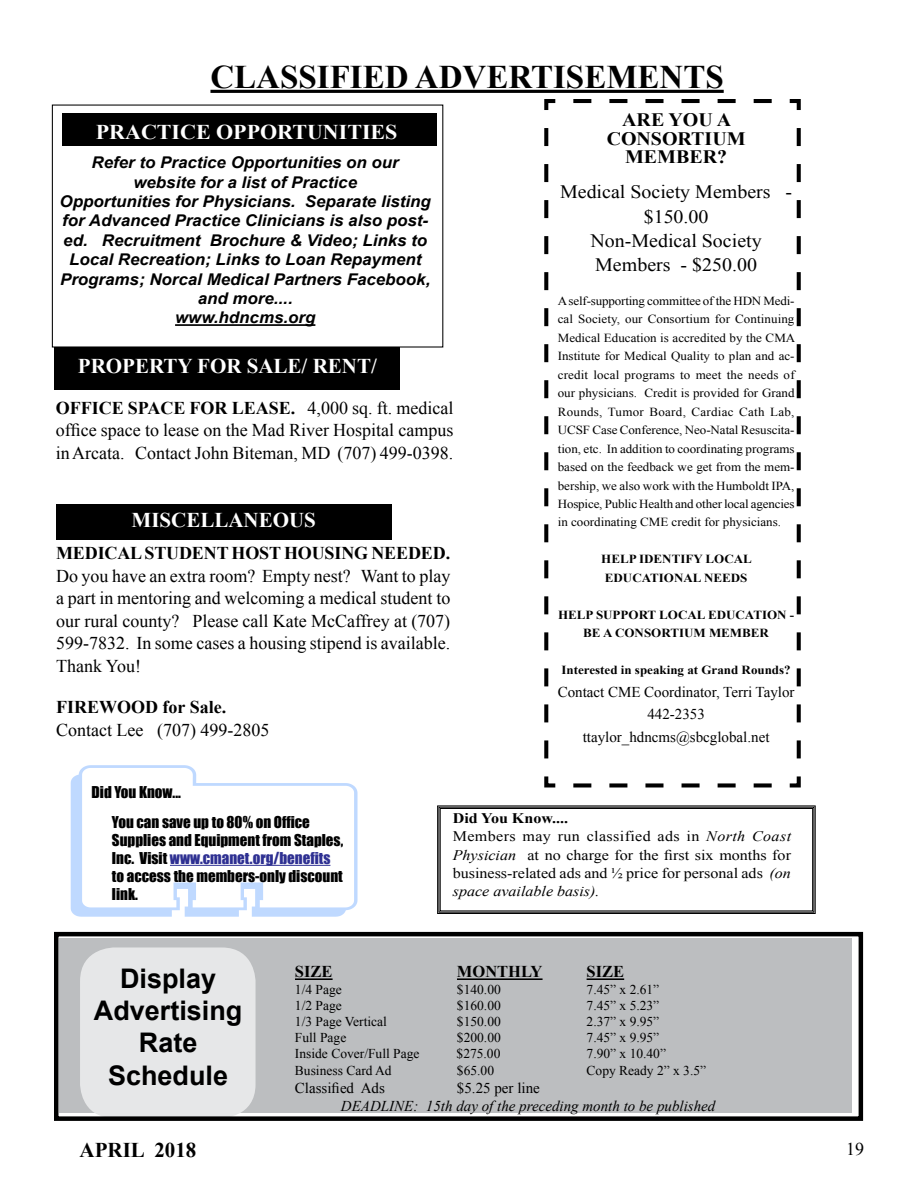
<style>
.page{position:relative;width:918px;height:1188px;background:#fff}
.page>*{position:absolute;margin:0;border:0;box-sizing:border-box;transform-origin:0 0}
.t1{font:700 33px "Times New Roman";color:#000}
.t2{font:700 27px/32.4px "Arial";color:#000;text-align:center}
.t3{font:700 21px "Times New Roman";color:#fff}
.t4{font:700 21px "Times New Roman";color:#fff;scale:1.05 1}
.t5{font:700 21px "Times New Roman";color:#000}
.t6{font:18.9px/24.3px "Times New Roman";color:#000;text-align:center;scale:1.06 1}
.t7{font:700 18.9px/18.5px "Times New Roman";color:#000;text-align:center;scale:1.06 1}
.t8{font:18px/22.5px "Times New Roman";color:#000;text-align:justify}
.t9{font:700 18px "Times New Roman";letter-spacing:-.005em;color:#000}
.t10{font:700 16.5px "Times New Roman";color:#000}
.t11{font:italic 700 16.2px/19.4px "Arial";color:#000;text-align:center;scale:1.05 1}
.t12{font:15px/18px "Impact";color:#000}
.t13{font:15px/22.5px "Times New Roman";color:#000;text-align:center}
.t14{font:italic 15px "Times New Roman";color:#000}
.t15{font:14.55px/18.3px "Times New Roman";color:#000;scale:1.1 1}
.t16{font:13.5px "Times New Roman";color:#000}
.t17{font:12.3px/18.5px "Times New Roman";color:#000;text-align:justify;scale:1.06 1}
.t18{font:700 12.3px/18.5px "Times New Roman";color:#000;scale:1.06 1}
.s1{font-weight:700}
.s2{color:#2e3092}
.s3{font-style:italic}
</style>
<div class="page">
<div style="left:60px;top:938px;width:792px;height:174px;background:#bcbec0"></div>
<hr style="left:295px;top:978px;width:38px;height:2px;background:#000">
<hr style="left:457px;top:978px;width:86px;height:2px;background:#000">
<hr style="left:587px;top:978px;width:37px;height:2px;background:#000">
<div style="left:80px;top:947px;width:176px;height:171px;background:#e6e7e8;border-radius:34px"></div>
<div style="left:54px;top:932px;width:809px;height:189px;border:4px solid #000"></div>
<hr style="left:210px;top:90px;width:514px;height:3px;background:#000">
<div style="left:56px;top:504px;width:335px;height:36px;background:#000"></div>
<hr style="left:175px;top:324px;width:140px;height:2px;background:#000">
<div style="left:63px;top:113px;width:374px;height:32px;background:#000"></div>
<div style="left:52px;top:105px;width:391px;height:243px;border:1px solid #000"></div>
<div style="left:55px;top:348px;width:345px;height:42px;background:#000"></div>
<svg style="left:437px;top:805px;width:379px;height:109px"></svg>
<div style="left:440px;top:808px;width:373px;height:103px;border:1px solid #000"></div>
<svg style="left:544px;top:99px;width:257px;height:689px"></svg>
<svg style="left:71px;top:765px;width:287px;height:152px"></svg>
<hr style="left:170px;top:865px;width:160px;height:1px;background:#2e3092">
<h1 class="t1" style="left:210px;top:54px;width:515px">CLASSIFIED ADVERTISEMENTS</h1>
<h3 class="t4" style="left:96px;top:117px;width:289px">PRACTICE OPPORTUNITIES</h3>
<p class="t11" style="left:60px;top:153px;width:355px">Refer to Practice Opportunities on our website for a list of Practice<br>Opportunities for Physicians. Separate listing for Advanced Practice Clinicians is also post&shy;ed. Recruitment Brochure &amp; Video; Links to Local Recreation; Links to Loan Repayment Programs; Norcal Medical Partners Facebook, and more....<br>www.hdncms.org</p>
<h3 class="t3" style="left:78px;top:351px;width:300px">PROPERTY FOR SALE/ RENT/</h3>
<h3 class="t8" style="left:56px;top:396px;width:399px"><span class="s1">OFFICE SPACE FOR LEASE.</span> 4,000 sq. ft. medical office space to lease on the Mad River Hospital campus in Arcata. Contact John Biteman, MD (707) 499-0398.</h3>
<h3 class="t3" style="left:132px;top:505px;width:186px">MISCELLANEOUS</h3>
<h3 class="t9" style="left:56px;top:541px;width:396px">MEDICAL STUDENT HOST HOUSING NEEDED.</h3>
<h3 class="t8" style="left:56px;top:564px;width:396px">Do you have an extra room? Empty nest? Want to play a part in mentoring and welcoming a medical student to our rural county? Please call Kate McCaffrey at (707)<br>599-7832. In some cases a housing stipend is available.<br>Thank You!</h3>
<h3 class="t9" style="left:56px;top:695px;width:172px">FIREWOOD for Sale.</h3>
<h3 class="t8" style="left:56px;top:718px;width:215px">Contact Lee (707) 499-2805</h3>
<h3 class="t7" style="left:607px;top:110px;width:133px">ARE YOU A<br>CONSORTIUM<br>MEMBER?</h3>
<h3 class="t6" style="left:560px;top:180px;width:220px">Medical Society Members - $150.00<br>Non-Medical Society<br>Members - $250.00</h3>
<p class="t17" style="left:558px;top:291px;width:226px">A self-supporting committee of the HDN Medi&shy;cal Society, our Consortium for Continuing Medical Education is accredited by the CMA Institute for Medical Quality to plan and ac&shy;credit local programs to meet the needs of our physicians. Credit is provided for Grand Rounds, Tumor Board, Cardiac Cath Lab, UCSF Case Conference, Neo-Natal Resuscita&shy;tion, etc. In addition to coordinating programs based on the feedback we get from the mem&shy;bership, we also work with the Humboldt IPA, Hospice, Public Health and other local agencies in coordinating CME credit for physicians.</p>
<p class="t18" style="left:601px;top:550px;width:144px">HELP IDENTIFY LOCAL<br>EDUCATIONAL NEEDS</p>
<p class="t18" style="left:558px;top:605px;width:224px;text-align:center">HELP SUPPORT LOCAL EDUCATION -<br>BE A CONSORTIUM MEMBER</p>
<p class="t18" style="left:562px;top:661px;width:218px">Interested in speaking at Grand Rounds?</p>
<p class="t13" style="left:558px;top:680px;width:238px">Contact CME Coordinator, Terri Taylor<br>442-2353 ttaylor_hdncms@sbcglobal.net</p>
<p class="t12" style="left:112px;top:777px;width:199px;line-height:30px;text-indent:-20px">Did You Know...<br>You can save up to 80% on Office</p>
<p class="t12" style="left:112px;top:831px;width:233px">Supplies and Equipment from Staples,<br>Inc. Visit <span class="s2">www.cmanet.org/benefits </span>to access the members-only discount link.</p>
<p class="t15" style="left:453px;top:809px;width:309px"><span class="s1">Did You Know....<br></span>Members may run classified ads in <span class="s3">North Coast Physician</span> at no charge for the first six months for business-related ads and ½ price for personal ads <span class="s3">(on space available basis).</span></p>
<h2 class="t2" style="left:94px;top:963px;width:150px">Display<br>Advertising<br>Rate<br>Schedule</h2>
<h3 class="t10" style="left:295px;top:960px;width:39px">SIZE</h3>
<h3 class="t10" style="left:457px;top:960px;width:87px">MONTHLY</h3>
<h3 class="t10" style="left:587px;top:960px;width:39px">SIZE</h3>
<p class="t16" style="left:295px;top:980px;width:48px">1/4 Page</p>
<p class="t16" style="left:457px;top:980px;width:45px">$140.00</p>
<p class="t16" style="left:587px;top:980px;width:74px">7.45” x 2.61”</p>
<p class="t16" style="left:295px;top:996px;width:48px">1/2 Page</p>
<p class="t16" style="left:457px;top:996px;width:45px">$160.00</p>
<p class="t16" style="left:587px;top:996px;width:74px">7.45” x 5.23”</p>
<p class="t16" style="left:295px;top:1012px;width:93px">1/3 Page Vertical</p>
<p class="t16" style="left:457px;top:1012px;width:45px">$150.00</p>
<p class="t16" style="left:587px;top:1012px;width:74px">2.37” x 9.95”</p>
<p class="t16" style="left:295px;top:1029px;width:53px">Full Page</p>
<p class="t16" style="left:457px;top:1029px;width:45px">$200.00</p>
<p class="t16" style="left:587px;top:1029px;width:74px">7.45” x 9.95”</p>
<p class="t16" style="left:295px;top:1045px;width:126px">Inside Cover/Full Page</p>
<p class="t16" style="left:457px;top:1045px;width:45px">$275.00</p>
<p class="t16" style="left:587px;top:1045px;width:81px">7.90” x 10.40”</p>
<p class="t16" style="left:295px;top:1061px;width:98px">Business Card Ad</p>
<p class="t16" style="left:457px;top:1061px;width:39px">$65.00</p>
<p class="t16" style="left:587px;top:1061px;width:121px">Copy Ready 2” x 3.5”</p>
<p class="t13" style="left:295px;top:1076px;width:92px">Classified Ads</p>
<p class="t13" style="left:457px;top:1076px;width:84px">$5.25 per line</p>
<p class="t14" style="left:341px;top:1095px;width:376px">DEADLINE: 15th day of the preceding month to be published</p>
<h3 class="t5" style="left:80px;top:1135px;width:118px">APRIL 2018</h3>
<h3 class="t8" style="left:846px;top:1138px;width:19px">19</h3>
</div>
